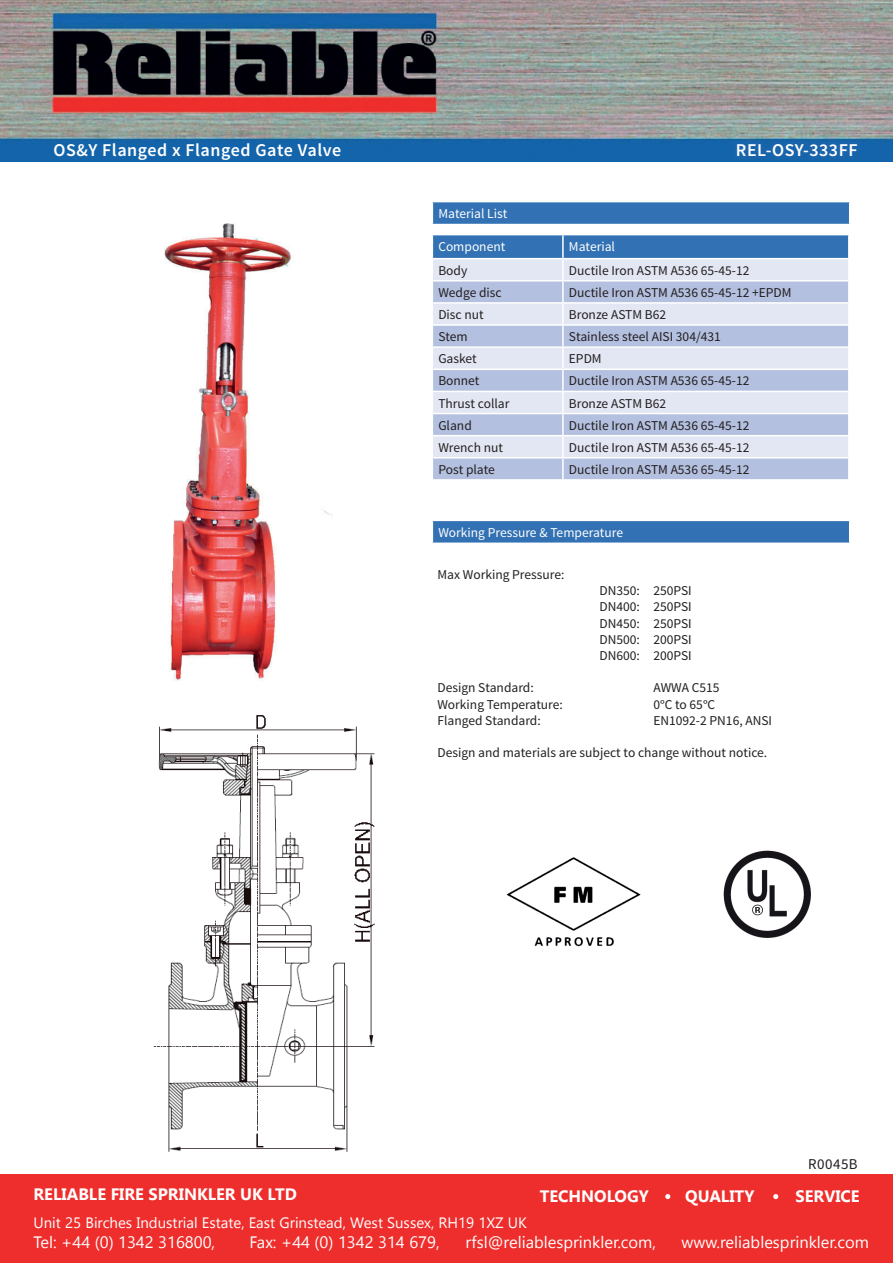
<style>
.page{position:relative;width:893px;height:1263px;background:#fff}
.page>*{position:absolute;margin:0;border:0;box-sizing:border-box;transform-origin:0 0}
.t1{font:600 18px "Source Sans Pro";letter-spacing:.03em;color:#fff}
.t2{font:18px "Myriad Pro";color:#fff}
.t3{font:16.5px "Nirmala UI";color:#fff}
.t4{font:700 16.5px "Nirmala UI";color:#fff}
.t5{font:15px "Nirmala UI";color:#fff}
.t6{font:15px "Source Sans Pro";letter-spacing:.03em;color:#231f20}
.t7{font:15px "Source Sans Pro";color:#000}
.t8{font:13.5px/16.2px "Source Sans Pro";color:#231f20;text-align:justify}
.t9{font:13.5px "Source Sans Pro";color:#fff}
.s1{font-family:"Minion Pro"}
</style>
<div class="page">
<img style="left:0;top:0;width:893px;height:162px">
<div style="left:0;top:1185px;width:893px;height:78px;background:#ee2e2c"></div>
<div style="left:0;top:1173px;width:893px;height:87px;background:#ee2e2c"></div>
<svg style="left:665px;top:1194px;width:5px;height:5px"></svg>
<svg style="left:773px;top:1194px;width:5px;height:5px"></svg>
<img style="left:506px;top:857px;width:135px;height:90px">
<img style="left:723px;top:850px;width:88px;height:88px">
<svg style="left:432px;top:235px;width:417px;height:244px;background:#c0cde5"></svg>
<hr style="left:562px;top:458px;width:2px;height:21px;background:#fff">
<hr style="left:848px;top:458px;width:2px;height:21px;background:#fff">
<hr style="left:432px;top:435px;width:131px;height:1px;background:#fff">
<hr style="left:563px;top:435px;width:287px;height:1px;background:#fff">
<hr style="left:432px;top:457px;width:131px;height:1px;background:#fff">
<hr style="left:563px;top:457px;width:287px;height:1px;background:#fff">
<div style="left:432px;top:202px;width:418px;height:23px;background:#3271b3"></div>
<svg style="left:432px;top:202px;width:1px;height:22px"></svg>
<svg style="left:849px;top:202px;width:1px;height:22px"></svg>
<hr style="left:432px;top:224px;width:418px;height:1px;background:#fff">
<div style="left:432px;top:520px;width:418px;height:23px;background:#3271b3"></div>
<hr style="left:432px;top:520px;width:418px;height:1px;background:#fff">
<svg style="left:432px;top:521px;width:1px;height:21px"></svg>
<svg style="left:849px;top:521px;width:1px;height:21px"></svg>
<hr style="left:432px;top:542px;width:418px;height:2px;background:#fff">
<svg style="left:731px;top:138px;width:132px;height:24px;background:#1a66aa"></svg>
<img style="left:164px;top:223px;width:168px;height:458px">
<svg style="left:803px;top:1173px;width:60px;height:1px"></svg>
<img style="left:153px;top:715px;width:222px;height:437px">
<h1 class="t1" style="left:54px;top:139px;width:289px">OS&amp;Y Flanged x Flanged Gate Valve</h1>
<h1 class="t1" style="left:819px;top:139px;width:21px">99</h1>
<h1 class="t1" style="left:736px;top:139px;width:123px">REL-OSY-333FF</h1>
<p class="t9" style="left:438px;top:205px;width:70px">Material List</p>
<p class="t9" style="left:438px;top:238px;width:68px">Component</p>
<p class="t9" style="left:569px;top:238px;width:48px">Material</p>
<p class="t8" style="left:438px;top:262px;width:30px">Body</p>
<p class="t8" style="left:569px;top:262px;width:182px">Ductile Iron ASTM A536 65-45-12</p>
<p class="t8" style="left:438px;top:285px;width:65px">Wedge disc</p>
<p class="t8" style="left:569px;top:285px;width:224px">Ductile Iron ASTM A536 65-45-12 +EPDM</p>
<p class="t8" style="left:438px;top:307px;width:47px">Disc nut</p>
<p class="t8" style="left:569px;top:307px;width:99px">Bronze ASTM B62</p>
<p class="t8" style="left:438px;top:329px;width:31px">Stem</p>
<p class="t8" style="left:569px;top:329px;width:153px">Stainless steel AISI 304/431</p>
<p class="t8" style="left:438px;top:351px;width:40px">Gasket</p>
<p class="t8" style="left:569px;top:351px;width:34px">EPDM</p>
<p class="t8" style="left:438px;top:373px;width:43px">Bonnet</p>
<p class="t8" style="left:569px;top:373px;width:182px">Ductile Iron ASTM A536 65-45-12</p>
<p class="t8" style="left:438px;top:395px;width:73px">Thrust collar</p>
<p class="t8" style="left:569px;top:395px;width:99px">Bronze ASTM B62</p>
<p class="t8" style="left:438px;top:417px;width:35px">Gland</p>
<p class="t8" style="left:569px;top:417px;width:182px">Ductile Iron ASTM A536 65-45-12</p>
<p class="t8" style="left:438px;top:439px;width:66px">Wrench nut</p>
<p class="t8" style="left:569px;top:439px;width:182px">Ductile Iron ASTM A536 65-45-12</p>
<p class="t8" style="left:438px;top:462px;width:58px">Post plate</p>
<p class="t8" style="left:569px;top:462px;width:182px">Ductile Iron ASTM A536 65-45-12</p>
<p class="t9" style="left:438px;top:524px;width:186px">Working Pressure &amp; Temperature</p>
<p class="t8" style="left:437px;top:567px;width:129px">Max Working Pressure:</p>
<p class="t8" style="left:599px;top:583px;width:94px">DN350: 250PSI DN400: 250PSI DN450: 250PSI DN500: 200PSI DN600: 200PSI</p>
<p class="t8" style="left:437px;top:680px;width:98px">Design Standard:</p>
<p class="t8" style="left:653px;top:680px;width:68px">AWWA C515</p>
<p class="t8" style="left:437px;top:696px;width:127px">Working Temperature:</p>
<p class="t8" style="left:653px;top:696px;width:63px">0<span class="s1">°</span>C to 65<span class="s1">°</span>C</p>
<p class="t8" style="left:437px;top:712px;width:105px">Flanged Standard:</p>
<p class="t8" style="left:653px;top:712px;width:120px">EN1092-2 PN16, ANSI</p>
<p class="t8" style="left:437px;top:745px;width:331px">Design and materials are subject to change without notice.</p>
<p class="t6" style="left:808px;top:1154px;width:51px">R0045B</p>
<p class="t7" style="left:833px;top:1154px;width:17px">12</p>
<p class="t4" style="left:34px;top:1182px;width:265px">RELIABLE FIRE SPRINKLER UK LTD</p>
<p class="t5" style="left:34px;top:1210px;width:495px">Unit 25 Birches Industrial Estate, East Grinstead, West Sussex, RH19 1XZ UK</p>
<h1 class="t2" style="left:54px;top:1206px;width:248px">RELIABLE FIRE SPRINKLER UK LTD</h1>
<p class="t4" style="left:540px;top:1183px;width:111px">TECHNOLOGY</p>
<p class="t4" style="left:685px;top:1183px;width:71px">QUALITY</p>
<p class="t4" style="left:795px;top:1183px;width:66px">SERVICE</p>
<p class="t3" style="left:34px;top:1229px;width:183px">Tel: +44 (0) 1342 316800,</p>
<p class="t3" style="left:250px;top:1229px;width:192px">Fax: +44 (0) 1342 314 679,</p>
<p class="t3" style="left:466px;top:1229px;width:192px">rfsl@reliablesprinkler.com,</p>
<p class="t3" style="left:682px;top:1229px;width:189px">www.reliablesprinkler.com</p>
</div>
